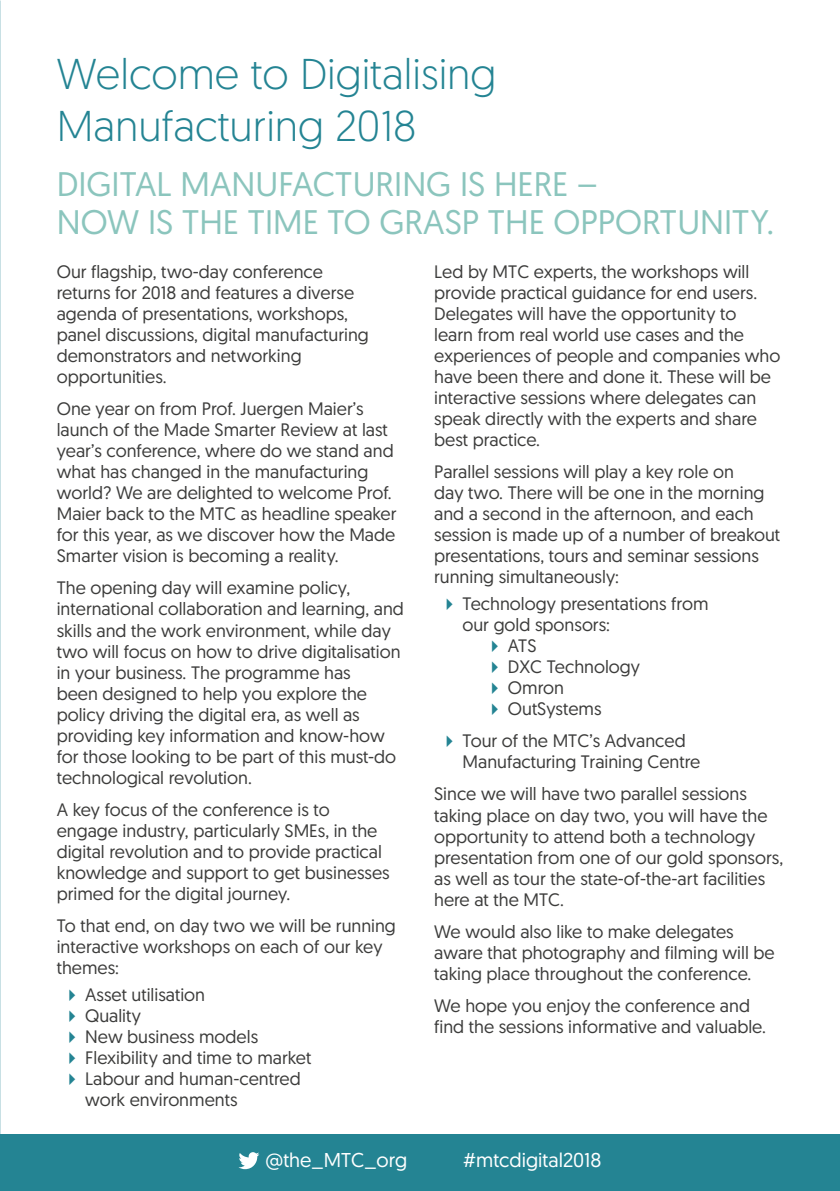
<style>
.page{position:relative;width:840px;height:1191px;background:#fff}
.page>*{position:absolute;margin:0;border:0;box-sizing:border-box;transform-origin:0 0}
.t1{font:300 43px/51.6px "Geomanist";color:#248493}
.t2{font:34px/38px "Geomanist";color:#8bc5bd}
.t3{font:20px "Geomanist";color:#fff}
.t4{font:18px/21px "Geomanist";color:#3c3c3b}
</style>
<div class="page">
<div style="left:0;top:1134px;width:839px;height:57px;background:#248493"></div>
<svg style="left:238px;top:1152px;width:21px;height:17px"></svg>
<h1 class="t1" style="left:57px;top:47px;width:441px">Welcome to Digitalising<br>Manufacturing 2018</h1>
<h2 class="t2" style="left:57px;top:164px;width:718px">DIGITAL MANUFACTURING IS HERE –<br>NOW IS THE TIME TO GRASP THE OPPORTUNITY.</h2>
<p class="t4" style="left:57px;top:260px;width:313px">Our flagship, two-day conference returns for 2018 and features a diverse agenda of presentations, workshops, panel discussions, digital manufacturing demonstrators and networking opportunities.</p>
<p class="t4" style="left:57px;top:398px;width:341px">One year on from Prof. Juergen Maier’s launch of the Made Smarter Review at last year’s conference, where do we stand and what has changed in the manufacturing world? We are delighted to welcome Prof.<br>Maier back to the MTC as headline speaker for this year, as we discover how the Made Smarter vision is becoming a reality.</p>
<p class="t4" style="left:57px;top:577px;width:348px">The opening day will examine policy, international collaboration and learning, and skills and the work environment, while day two will focus on how to drive digitalisation in your business. The programme has<br>been designed to help you explore the policy driving the digital era, as well as providing key information and know-how for those looking to be part of this must-do technological revolution.</p>
<p class="t4" style="left:57px;top:798px;width:334px">A key focus of the conference is to engage industry, particularly SMEs, in the digital revolution and to provide practical knowledge and support to get businesses primed for the digital journey.</p>
<p class="t4" style="left:57px;top:915px;width:340px">To that end, on day two we will be running interactive workshops on each of our key themes:</p>
<p class="t4" style="left:85px;top:983px;width:228px">Asset utilisation<br>Quality<br>New business models<br>Flexibility and time to market<br>Labour and human-centred work environments</p>
<p class="t4" style="left:434px;top:260px;width:347px">Led by MTC experts, the workshops will provide practical guidance for end users.<br>Delegates will have the opportunity to<br>learn from real world use cases and the experiences of people and companies who have been there and done it. These will be interactive sessions where delegates can speak directly with the experts and share best practice.</p>
<p class="t4" style="left:434px;top:461px;width:347px">Parallel sessions will play a key role on<br>day two. There will be one in the morning and a second in the afternoon, and each session is made up of a number of breakout presentations, tours and seminar sessions running simultaneously:</p>
<p class="t4" style="left:462px;top:592px;width:247px">Technology presentations from</p>
<p class="t4" style="left:462px;top:613px;width:149px">our gold sponsors:</p>
<p class="t4" style="left:507px;top:634px;width:30px">ATS</p>
<p class="t4" style="left:507px;top:655px;width:133px">DXC Technology</p>
<p class="t4" style="left:507px;top:676px;width:58px">Omron</p>
<p class="t4" style="left:507px;top:697px;width:95px">OutSystems</p>
<p class="t4" style="left:462px;top:729px;width:239px">Tour of the MTC’s Advanced<br>Manufacturing Training Centre</p>
<p class="t4" style="left:434px;top:783px;width:350px">Since we will have two parallel sessions taking place on day two, you will have the opportunity to attend both a technology presentation from one of our gold sponsors, as well as tour the state-of-the-art facilities here at the MTC.</p>
<p class="t4" style="left:434px;top:920px;width:342px">We would also like to make delegates aware that photography and filming will be taking place throughout the conference.</p>
<p class="t4" style="left:434px;top:995px;width:333px">We hope you enjoy the conference and find the sessions informative and valuable.</p>
<p class="t3" style="left:265px;top:1147px;width:143px">@the_MTC_org</p>
<p class="t3" style="left:463px;top:1147px;width:140px">#mtcdigital2018</p>
</div>
